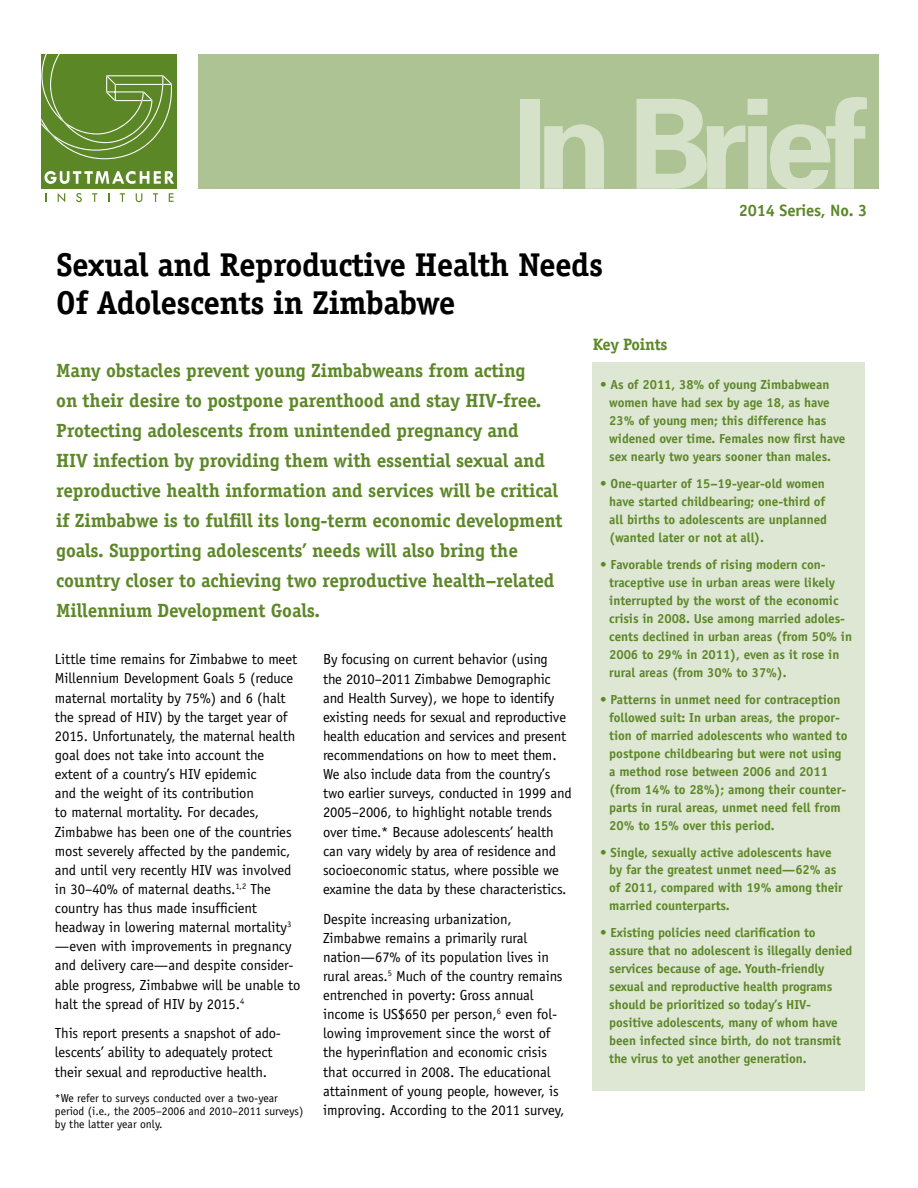
<style>
.page{position:relative;width:918px;height:1188px;background:#fff}
.page>*{position:absolute;margin:0;border:0;box-sizing:border-box;transform-origin:0 0}
.t1{font:700 124.5px "Univers";letter-spacing:-.08em;color:#d6e1c9}
.t2{font:700 33px/37.5px "Officina Serif";letter-spacing:-.015em;color:#000}
.t3{font:700 19.2px/30px "Officina Serif";letter-spacing:-.01em;color:#5c8727}
.t4{font:700 16.5px "Officina Sans";letter-spacing:-.01em;color:#5c8727}
.t5{font:700 16.5px "Officina Serif";letter-spacing:-.015em;color:#5c8727}
.t6{font:14.7px/19.2px "Officina Sans";letter-spacing:-.01em;color:#000}
.t7{font:700 13.2px/18px "Officina Sans";letter-spacing:-.005em;color:#5c8727}
.t8{font:11.7px/13px "Officina Sans";color:#000}
</style>
<div class="page">
<div style="left:198px;top:54px;width:680px;height:135px;background:#adc393"></div>
<div style="left:41px;top:54px;width:136px;height:135px;background:#5c8727"></div>
<svg style="left:41px;top:54px;width:131px;height:105px"></svg>
<svg style="left:44px;top:171px;width:130px;height:13px"></svg>
<svg style="left:45px;top:193px;width:2px;height:9px"></svg>
<svg style="left:58px;top:193px;width:7px;height:9px"></svg>
<svg style="left:76px;top:193px;width:6px;height:9px"></svg>
<svg style="left:92px;top:193px;width:5px;height:9px"></svg>
<svg style="left:120px;top:193px;width:5px;height:9px"></svg>
<svg style="left:136px;top:193px;width:6px;height:9px"></svg>
<svg style="left:153px;top:193px;width:5px;height:9px"></svg>
<svg style="left:169px;top:193px;width:5px;height:9px"></svg>
<div style="left:592px;top:362px;width:273px;height:729px;background:#dee7d4"></div>
<h1 class="t1" style="left:513px;top:64px;width:356px">In Brief</h1>
<h2 class="t2" style="left:56px;top:246px;width:548px">Sexual and Reproductive Health Needs<br>Of Adolescents in Zimbabwe</h2>
<p class="t5" style="left:593px;top:334px;width:76px">Key Points</p>
<p class="t4" style="left:739px;top:200px;width:130px">2014 Series, No. 3</p>
<p class="t3" style="left:56px;top:355px;width:508px">Many obstacles prevent young Zimbabweans from acting<br>on their desire to postpone parenthood and stay HIV-free.<br>Protecting adolescents from unintended pregnancy and<br>HIV infection by providing them with essential sexual and reproductive health information and services will be critical if Zimbabwe is to fulfill its long-term economic development goals. Supporting adolescents’ needs will also bring the country closer to achieving two reproductive health–related Millennium Development Goals.</p>
<p class="t6" style="left:55px;top:650px;width:247px">Little time remains for Zimbabwe to meet Millennium Development Goals 5 (reduce maternal mortality by 75%) and 6 (halt the spread of HIV) by the target year of 2015. Unfortunately, the maternal health goal does not take into account the extent of a country’s HIV epidemic<br>and the weight of its contribution<br>to maternal mortality. For decades, Zimbabwe has been one of the countries most severely affected by the pandemic, and until very recently HIV was involved in 30–40% of maternal deaths.<sup>1,2</sup> The country has thus made insufficient headway in lowering maternal mortality<sup>3 </sup>—even with improvements in pregnancy and delivery care—and despite consider&shy;able progress, Zimbabwe will be unable to halt the spread of HIV by 2015.<sup>4</sup></p>
<p class="t6" style="left:55px;top:1024px;width:228px">This report presents a snapshot of ado&shy;lescents’ ability to adequately protect their sexual and reproductive health.</p>
<p class="t8" style="left:55px;top:1091px;width:250px">*We refer to surveys conducted over a two-year period (i.e., the 2005–2006 and 2010–2011 surveys) by the latter year only.</p>
<p class="t6" style="left:323px;top:650px;width:250px">By focusing on current behavior (using<br>the 2010–2011 Zimbabwe Demographic and Health Survey), we hope to identify existing needs for sexual and reproductive health education and services and present recommendations on how to meet them.<br>We also include data from the country’s two earlier surveys, conducted in 1999 and 2005–2006, to highlight notable trends over time.* Because adolescents’ health can vary widely by area of residence and socioeconomic status, where possible we examine the data by these characteristics.</p>
<p class="t6" style="left:323px;top:909px;width:243px">Despite increasing urbanization, Zimbabwe remains a primarily rural nation—67% of its population lives in rural areas.<sup>5</sup> Much of the country remains entrenched in poverty: Gross annual income is US$650 per person,<sup>6</sup> even fol&shy;lowing improvement since the worst of the hyperinflation and economic crisis that occurred in 2008. The educational attainment of young people, however, is improving. According to the 2011 survey,</p>
<p class="t7" style="left:609px;top:375px;width:238px;text-indent:-9px">• As of 2011, 38% of young Zimbabwean women have had sex by age 18, as have 23% of young men; this difference has widened over time. Females now first have sex nearly two years sooner than males.</p>
<p class="t7" style="left:609px;top:474px;width:219px;text-indent:-9px">• One-quarter of 15–19-year-old women have started childbearing; one-third of all births to adolescents are unplanned (wanted later or not at all).</p>
<p class="t7" style="left:609px;top:555px;width:244px;text-indent:-9px">• Favorable trends of rising modern con&shy;traceptive use in urban areas were likely interrupted by the worst of the economic crisis in 2008. Use among married adoles&shy;cents declined in urban areas (from 50% in 2006 to 29% in 2011), even as it rose in rural areas (from 30% to 37%).</p>
<p class="t7" style="left:609px;top:690px;width:240px;text-indent:-9px">• Patterns in unmet need for contraception followed suit: In urban areas, the propor&shy;tion of married adolescents who wanted to postpone childbearing but were not using a method rose between 2006 and 2011 (from 14% to 28%); among their counter&shy;parts in rural areas, unmet need fell from 20% to 15% over this period.</p>
<p class="t7" style="left:609px;top:843px;width:235px;text-indent:-9px">• Single, sexually active adolescents have by far the greatest unmet need—62% as of 2011, compared with 19% among their married counterparts.</p>
<p class="t7" style="left:609px;top:924px;width:244px;text-indent:-9px">• Existing policies need clarification to assure that no adolescent is illegally denied services because of age. Youth-friendly sexual and reproductive health programs should be prioritized so today’s HIV&shy;positive adolescents, many of whom have been infected since birth, do not transmit the virus to yet another generation.</p>
</div>
